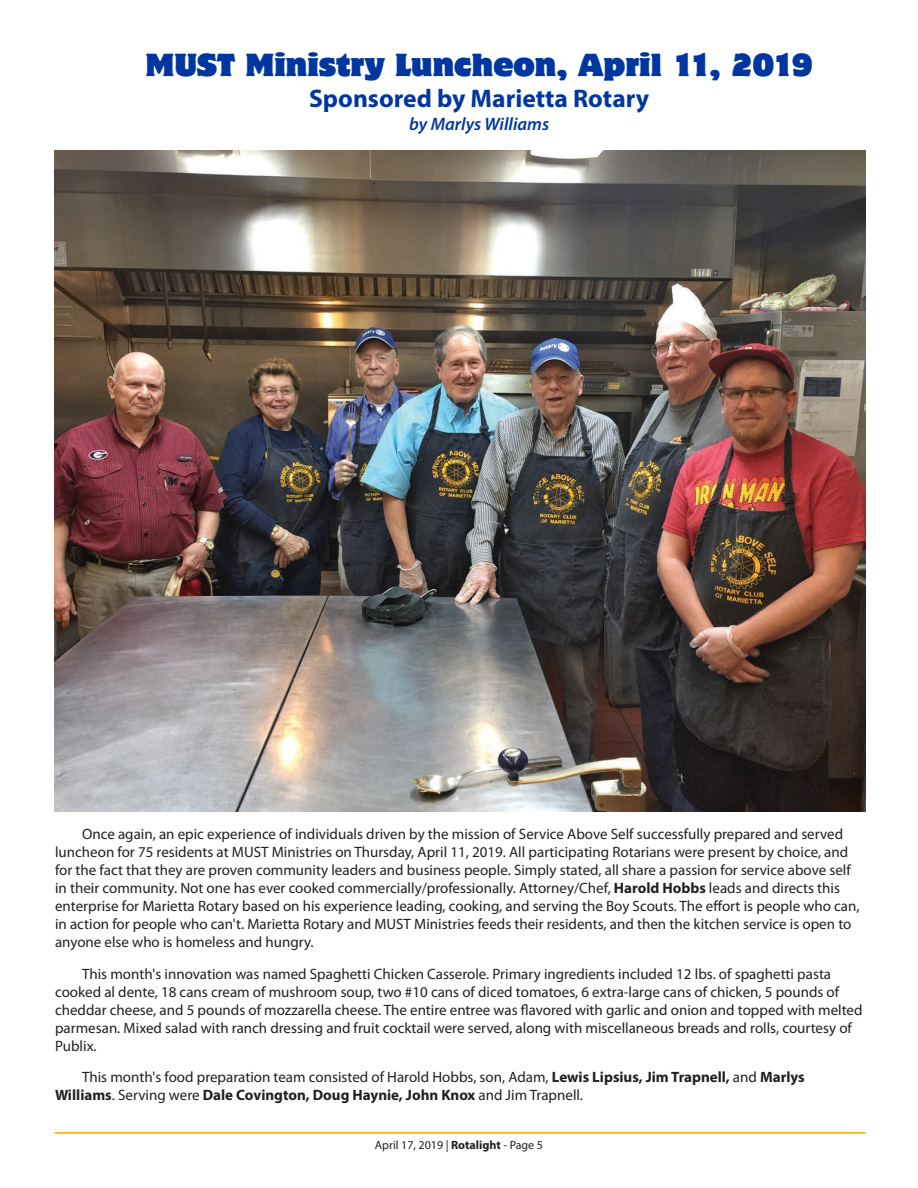
<style>
.page{position:relative;width:918px;height:1188px;background:#fff}
.page>*{position:absolute;margin:0;border:0;box-sizing:border-box;transform-origin:0 0}
.t1{font:28.5px "Motter Corpus Std";color:#0036a0}
.t2{font:700 25.5px "Myriad Pro";color:#0036a0}
.t3{font:italic 600 18px "Myriad Pro";color:#0036a0}
.t4{font:15px/18px "Myriad Pro";color:#231f20}
.t5{font:12px "Myriad Pro";color:#231f20}
.s1{font-weight:700}
</style>
<div class="page">
<img style="left:54px;top:150px;width:811px;height:661px">
<hr style="left:55px;top:1132px;width:811px;height:2px;background:#ffa700">
<p class="t1" style="left:145px;top:47px;width:669px">MUST Ministry Luncheon, April 11, 2019</p>
<p class="t2" style="left:309px;top:82px;width:342px">Sponsored by Marietta Rotary</p>
<p class="t3" style="left:409px;top:112px;width:142px">by Marlys Williams</p>
<p class="t4" style="left:55px;top:825px;width:806px;text-indent:27px">Once again, an epic experience of individuals driven by the mission of Service Above Self successfully prepared and served luncheon for 75 residents at MUST Ministries on Thursday, April 11, 2019. All participating Rotarians were present by choice, and for the fact that they are proven community leaders and business people. Simply stated, all share a passion for service above self in their community. Not one has ever cooked commercially/professionally. Attorney/Chef, <span class="s1">Harold Hobbs</span> leads and directs this enterprise for Marietta Rotary based on his experience leading, cooking, and serving the Boy Scouts. The effort is people who can, in action for people who can't. Marietta Rotary and MUST Ministries feeds their residents, and then the kitchen service is open to anyone else who is homeless and hungry.</p>
<p class="t4" style="left:55px;top:964px;width:809px;text-indent:27px">This month's innovation was named Spaghetti Chicken Casserole. Primary ingredients included 12 lbs. of spaghetti pasta cooked al dente, 18 cans cream of mushroom soup, two #10 cans of diced tomatoes, 6 extra-large cans of chicken, 5 pounds of cheddar cheese, and 5 pounds of mozzarella cheese. The entire entree was flavored with garlic and onion and topped with melted parmesan. Mixed salad with ranch dressing and fruit cocktail were served, along with miscellaneous breads and rolls, courtesy of Publix.</p>
<p class="t4" style="left:55px;top:1068px;width:751px;text-indent:27px">This month's food preparation team consisted of Harold Hobbs, son, Adam, <span class="s1">Lewis Lipsius, Jim Trapnell,</span> and <span class="s1">Marlys<br>Williams</span>. Serving were <span class="s1">Dale Covington, Doug Haynie, John Knox</span> and Jim Trapnell.</p>
<p class="t5" style="left:375px;top:1138px;width:170px">April 17, 2019 | <span class="s1">Rotalight</span> - Page 5</p>
</div>
